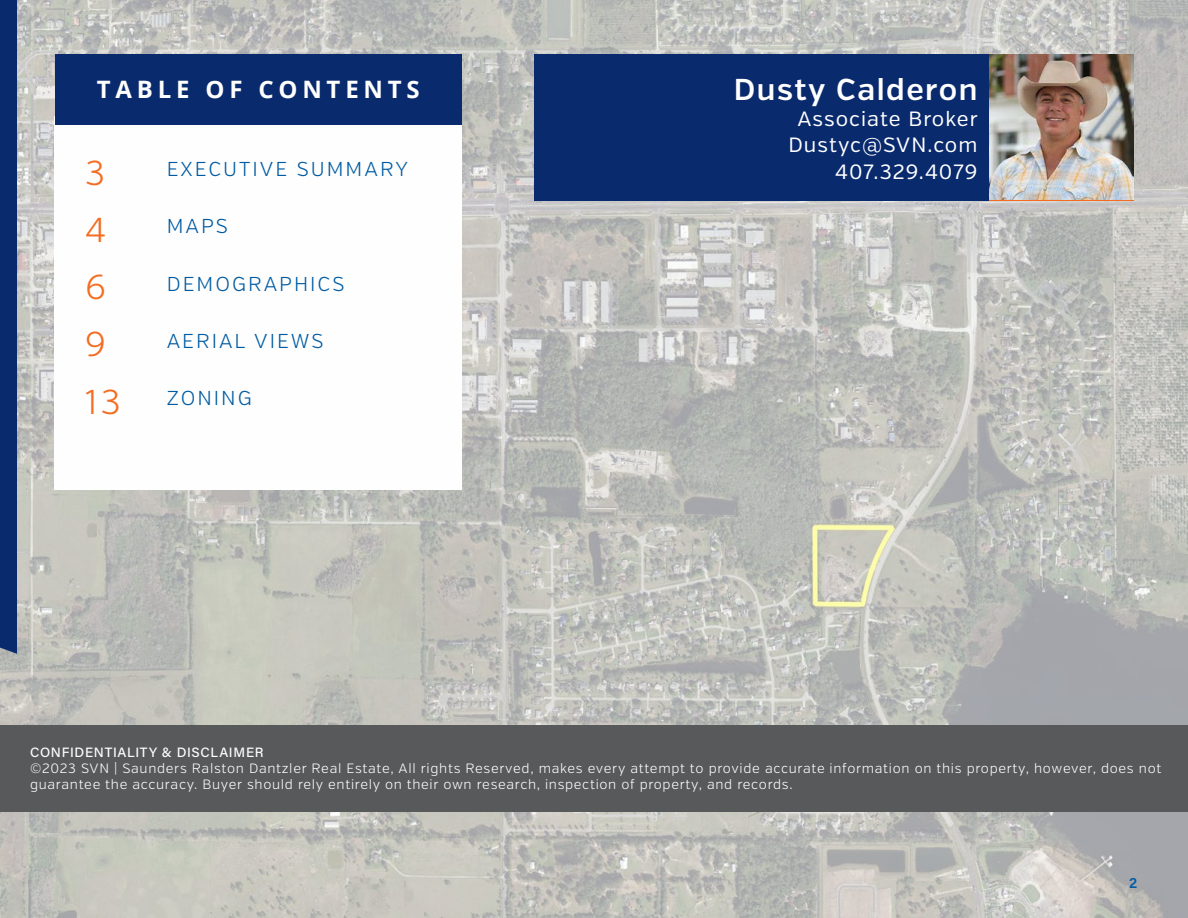
<style>
.page{position:relative;width:1188px;height:918px;background:#fff}
.page>*{position:absolute;margin:0;border:0;box-sizing:border-box;transform-origin:0 0}
.t1{font:300 34.5px "Verb";color:#f36c21}
.t2{font:600 30.15px "Verb";letter-spacing:.05em;color:#fff}
.t3{font:700 24px "Open Sans";letter-spacing:.2em;color:#fff}
.t4{font:20.7px/26.4px "Verb";letter-spacing:.05em;color:#fff;text-align:right}
.t5{font:300 20.1px "Verb";letter-spacing:.1em;color:#005ba2}
.t6{font:600 15px "Acumin Pro";color:#005ba2}
.t7{font:300 13.5px/16.2px "Verb";letter-spacing:.05em;color:#fff}
.t8{font:500 13.5px "Acumin Pro";letter-spacing:.05em;color:#fff}
</style>
<div class="page">
<img style="left:0;top:0;width:1188px;height:918px">
<div style="left:54px;top:117px;width:407px;height:373px;background:#fefefe"></div>
<div style="left:0;top:0;width:17px;height:654px;background:#092a6d"></div>
<div style="left:0;top:725px;width:1188px;height:87px;background:#58595b"></div>
<div style="left:55px;top:54px;width:406px;height:70px;background:#092a6d"></div>
<img style="left:988px;top:54px;width:146px;height:146px">
<div style="left:534px;top:54px;width:454px;height:146px;background:#092a6d"></div>
<h3 class="t3" style="left:97px;top:73px;width:325px">TABLE OF CONTENTS</h3>
<h1 class="t1" style="left:85px;top:152px;width:21px">3</h1>
<h3 class="t5" style="left:167px;top:157px;width:243px">EXECUTIVE SUMMARY</h3>
<h1 class="t1" style="left:85px;top:209px;width:23px">4</h1>
<h3 class="t5" style="left:167px;top:214px;width:63px">MAPS</h3>
<h1 class="t1" style="left:85px;top:267px;width:22px">6</h1>
<h3 class="t5" style="left:167px;top:272px;width:179px">DEMOGRAPHICS</h3>
<h1 class="t1" style="left:85px;top:324px;width:22px">9</h1>
<h3 class="t5" style="left:167px;top:329px;width:158px">AERIAL VIEWS</h3>
<h1 class="t1" style="left:85px;top:381px;width:37px">13</h1>
<h3 class="t5" style="left:167px;top:386px;width:87px">ZONING</h3>
<h2 class="t2" style="left:734px;top:71px;width:245px">Dusty Calderon</h2>
<h3 class="t4" style="left:788px;top:106px;width:191px">Associate Broker<br>Dustyc@SVN.com<br>407.329.4079</h3>
<p class="t8" style="left:30px;top:743px;width:235px">CONFIDENTIALITY &amp; DISCLAIMER</p>
<p class="t7" style="left:30px;top:760px;width:1133px">©2023 SVN | Saunders Ralston Dantzler Real Estate, All rights Reserved, makes every attempt to provide accurate information on this property, however, does not guarantee the accuracy. Buyer should rely entirely on their own research, inspection of property, and records.</p>
<p class="t6" style="left:1129px;top:872px;width:10px">2</p>
</div>
